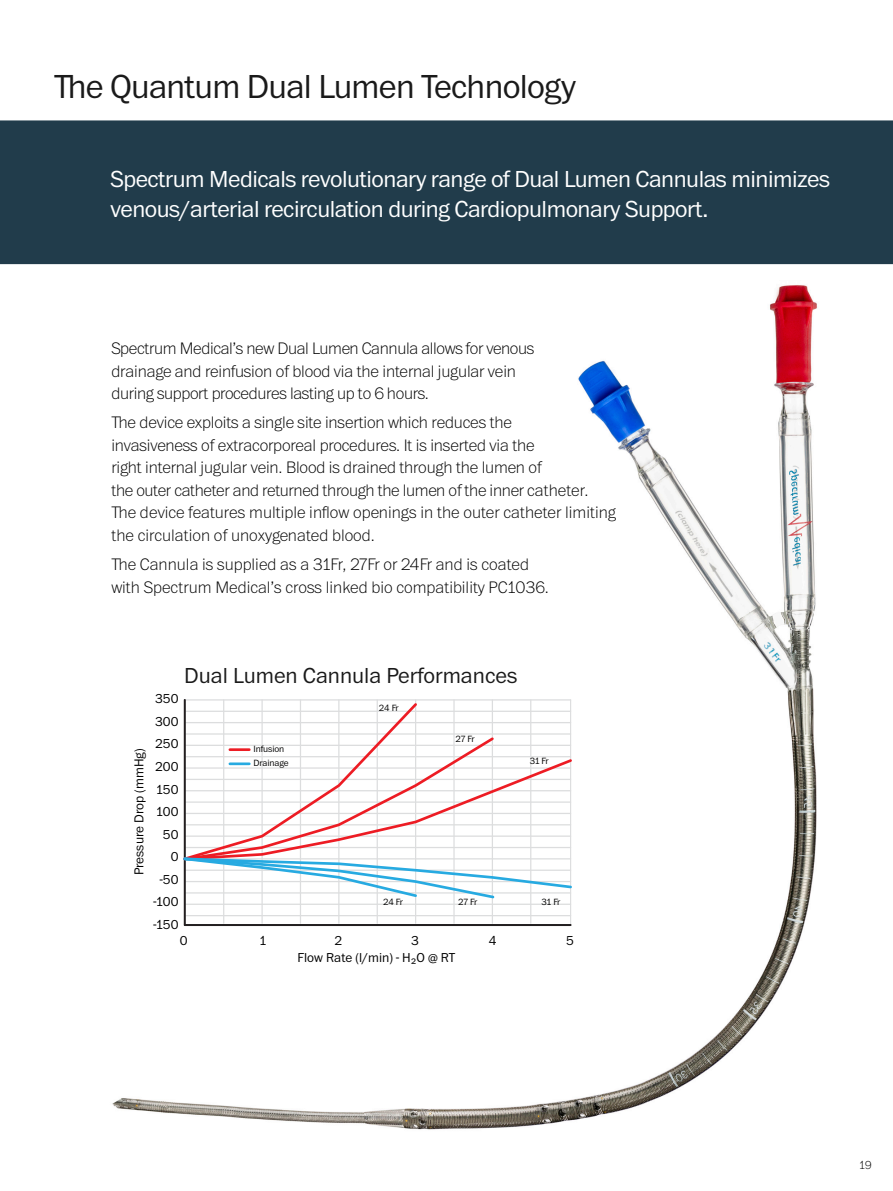
<style>
.page{position:relative;width:893px;height:1191px;background:#fff}
.page>*{position:absolute;margin:0;border:0;box-sizing:border-box;transform-origin:0 0}
.headlines{font:300 34.5px "Franklin ITC Std";letter-spacing:-.02em;color:#1a1a1a}
.headlines-2{font:300 24px/30px "Franklin ITC Std";letter-spacing:-.02em;color:#fff}
.secondary_sub{font:300 22.5px "Franklin ITC Std";color:#1a1a1a}
.body{font:100 17.25px/22.5px "Franklin ITC Std";letter-spacing:-.01em;color:#000}
.t1{font:300 13.35px/22.5px "Franklin ITC Std";color:#000;text-align:right}
.t2{font:100 12px "Franklin ITC Std";color:#000}
.t3{font:300 9.45px "Franklin ITC Std";letter-spacing:-.01em;color:#000}
</style>
<div class="page">
<div style="left:0;top:120px;width:893px;height:144px;background:#213c4b"></div>
<img style="left:112px;top:285px;width:705px;height:845px">
<hr style="left:185px;top:699px;width:386px;height:1px;background:#dcddde">
<hr style="left:185px;top:903px;width:386px;height:2px;background:#dcddde">
<hr style="left:185px;top:915px;width:386px;height:1px;background:#dcddde">
<hr style="left:377px;top:700px;width:1px;height:223px;background:#dcddde">
<hr style="left:492px;top:700px;width:1px;height:223px;background:#dcddde">
<hr style="left:453px;top:700px;width:2px;height:223px;background:#dcddde">
<hr style="left:415px;top:700px;width:1px;height:223px;background:#dcddde">
<hr style="left:338px;top:700px;width:1px;height:223px;background:#dcddde">
<hr style="left:300px;top:700px;width:1px;height:223px;background:#dcddde">
<hr style="left:261px;top:700px;width:2px;height:223px;background:#dcddde">
<hr style="left:223px;top:700px;width:1px;height:223px;background:#dcddde">
<hr style="left:185px;top:924px;width:386px;height:2px;background:#231f20">
<hr style="left:184px;top:700px;width:2px;height:225px;background:#231f20">
<hr style="left:530px;top:700px;width:1px;height:223px;background:#dcddde">
<svg style="left:181px;top:700px;width:393px;height:200px"></svg>
<hr style="left:230px;top:748px;width:19px;height:3px;background:#ed1c24">
<hr style="left:230px;top:762px;width:19px;height:3px;background:#27aae1">
<p class="headlines" style="left:54px;top:69px;width:524px">The Quantum Dual Lumen Technology</p>
<p class="headlines-2" style="left:111px;top:165px;width:721px">Spectrum Medicals revolutionary range of Dual Lumen Cannulas minimizes venous/arterial recirculation during Cardiopulmonary Support.</p>
<p class="body" style="left:111px;top:338px;width:424px">Spectrum Medical’s new Dual Lumen Cannula allows for venous drainage and reinfusion of blood via the internal jugular vein during support procedures lasting up to 6 hours.</p>
<p class="body" style="left:111px;top:412px;width:506px">The device exploits a single site insertion which reduces the<br>invasiveness of extracorporeal procedures. It is inserted via the<br>right internal jugular vein. Blood is drained through the lumen of<br>the outer catheter and returned through the lumen of the inner catheter.<br>The device features multiple inflow openings in the outer catheter limiting the circulation of unoxygenated blood.</p>
<p class="body" style="left:111px;top:554px;width:439px">The Cannula is supplied as a 31Fr, 27Fr or 24Fr and is coated with Spectrum Medical’s cross linked bio compatibility PC1036.</p>
<p class="t1" style="left:154px;top:688px;width:27px">350<br>300<br>250<br>200<br>150<br>100<br>50<br>0 -50 -100 -150</p>
<p class="t1" style="left:128px;top:875px;width:128px;rotate:-90deg">Pressure Drop (mmHg)</p>
<p class="secondary_sub" style="left:184px;top:664px;width:335px">Dual Lumen Cannula Performances</p>
<p class="t3" style="left:254px;top:744px;width:32px">Infusion</p>
<p class="t3" style="left:254px;top:758px;width:37px">Drainage</p>
<p class="t3" style="left:379px;top:703px;width:21px">24 Fr</p>
<p class="t3" style="left:455px;top:734px;width:21px">27 Fr</p>
<p class="t3" style="left:530px;top:756px;width:20px">31 Fr</p>
<p class="t3" style="left:383px;top:896px;width:21px">24 Fr</p>
<p class="t3" style="left:458px;top:896px;width:21px">27 Fr</p>
<p class="t3" style="left:541px;top:896px;width:20px">31 Fr</p>
<p class="t1" style="left:180px;top:930px;width:9px">0</p>
<p class="t1" style="left:260px;top:930px;width:8px">1</p>
<p class="t1" style="left:334px;top:930px;width:9px">2</p>
<p class="t1" style="left:411px;top:930px;width:9px">3</p>
<p class="t1" style="left:489px;top:930px;width:9px">4</p>
<p class="t1" style="left:566px;top:930px;width:9px">5</p>
<p class="t1" style="left:297px;top:946px;width:159px">Flow Rate (l/min) - H2O @ RT</p>
<p class="t2" style="left:860px;top:1158px;width:14px">19</p>
</div>
